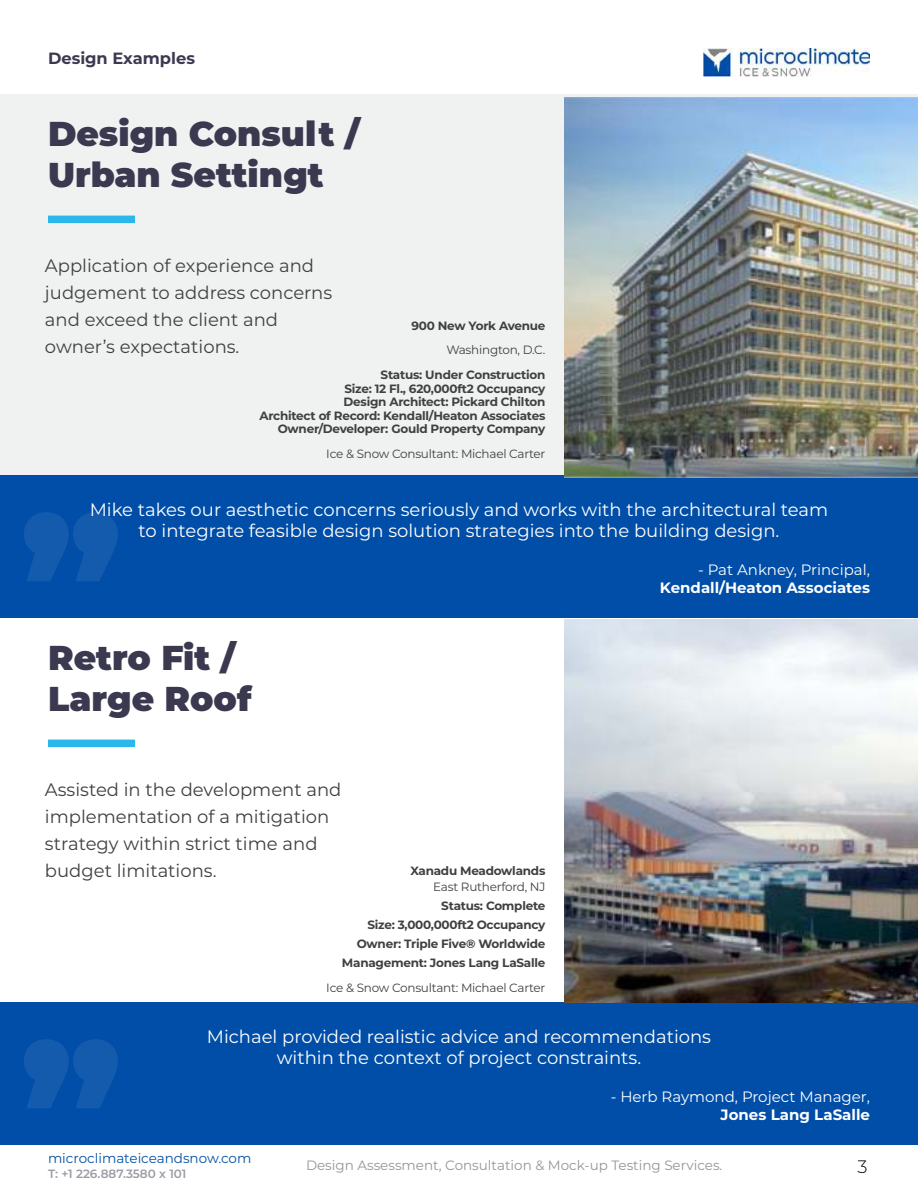
<style>
.page{position:relative;width:918px;height:1188px;background:#fff}
.page>*{position:absolute;margin:0;border:0;box-sizing:border-box;transform-origin:0 0}
.t1{font:900 34.5px/41.4px "Montserrat";color:#3b3950}
.t2{font:18px/21.6px "Montserrat";color:#fff;text-align:center}
.t3{font:18px/27px "Montserrat";color:#404042}
.t4{font:300 18px "Montserrat";color:#000}
.t5{font:700 16.35px "Montserrat";color:#3b3950}
.t6{font:15px "Montserrat";color:#fff}
.t7{font:700 15px "Montserrat";color:#fff}
.t8{font:13.5px "Montserrat";color:#939597}
.t9{font:13.5px "Montserrat";color:#0551a4}
.t10{font:700 12px/13.5px "Montserrat";letter-spacing:-.02em;color:#404042;text-align:right}
.t11{font:12px "Montserrat";letter-spacing:-.02em;color:#404042}
.t12{font:600 12px "Montserrat";color:#9d9ca7}
</style>
<div class="page">
<div style="left:0;top:94px;width:918px;height:386px;background:#f0f1f1"></div>
<div style="left:0;top:475px;width:918px;height:143px;background:#014ea8"></div>
<div style="left:0;top:1003px;width:918px;height:142px;background:#014ea8"></div>
<div style="left:48px;top:216px;width:87px;height:7px;background:#2cb7eb"></div>
<div style="left:48px;top:740px;width:87px;height:7px;background:#2cb7eb"></div>
<svg style="left:24px;top:512px;width:94px;height:69px"></svg>
<svg style="left:24px;top:1039px;width:94px;height:69px"></svg>
<img style="left:704px;top:48px;width:166px;height:29px">
<img style="left:564px;top:97px;width:354px;height:380px">
<img style="left:564px;top:619px;width:354px;height:383px">
<h3 class="t5" style="left:48px;top:50px;width:149px">Design Examples</h3>
<h1 class="t1" style="left:48px;top:114px;width:314px">Design Consult /<br>Urban Settingt</h1>
<h2 class="t3" style="left:45px;top:253px;width:289px">Application of experience and judgement to address concerns and exceed the client and owner’s expectations.</h2>
<p class="t10" style="left:411px;top:319px;width:136px">900 New York Avenue</p>
<p class="t11" style="left:446px;top:346px;width:101px">Washington, D.C.</p>
<p class="t10" style="left:260px;top:369px;width:287px">Status: Under Construction<br>Size: 12 Fl., 620,000ft2 Occupancy<br>Design Architect: Pickard Chilton<br>Architect of Record: Kendall/Heaton Associates Owner/Developer: Gould Property Company</p>
<p class="t11" style="left:326px;top:449px;width:221px">Ice &amp; Snow Consultant: Michael Carter</p>
<h2 class="t2" style="left:90px;top:500px;width:740px">Mike takes our aesthetic concerns seriously and works with the architectural team to integrate feasible design solution strategies into the building design.</h2>
<p class="t6" style="left:698px;top:564px;width:173px">- Pat Ankney, Principal,</p>
<p class="t7" style="left:660px;top:580px;width:212px">Kendall/Heaton Associates</p>
<h1 class="t1" style="left:48px;top:638px;width:205px">Retro Fit /<br>Large Roof</h1>
<h2 class="t3" style="left:45px;top:777px;width:298px">Assisted in the development and implementation of a mitigation strategy within strict time and budget limitations.</h2>
<p class="t10" style="left:410px;top:864px;width:136px">Xanadu Meadowlands</p>
<p class="t11" style="left:433px;top:882px;width:114px">East Rutherford, NJ</p>
<p class="t10" style="left:342px;top:897px;width:205px;line-height:18.9px">Status: Complete<br>Size: 3,000,000ft2 Occupancy<br>Owner: Triple Five® Worldwide<br>Management: Jones Lang LaSalle</p>
<p class="t11" style="left:326px;top:983px;width:221px">Ice &amp; Snow Consultant: Michael Carter</p>
<h2 class="t2" style="left:207px;top:1027px;width:506px">Michael provided realistic advice and recommendations within the context of project constraints.</h2>
<p class="t6" style="left:611px;top:1091px;width:261px">- Herb Raymond, Project Manager,</p>
<p class="t7" style="left:721px;top:1107px;width:151px">Jones Lang LaSalle</p>
<p class="t9" style="left:48px;top:1153px;width:205px">microclimateiceandsnow.com</p>
<p class="t12" style="left:48px;top:1167px;width:140px">T: +1 226.887.3580 x 101</p>
<p class="t8" style="left:306px;top:1160px;width:418px">Design Assessment, Consultation &amp; Mock-up Testing Services.</p>
<h2 class="t4" style="left:857px;top:1156px;width:12px">3</h2>
</div>
